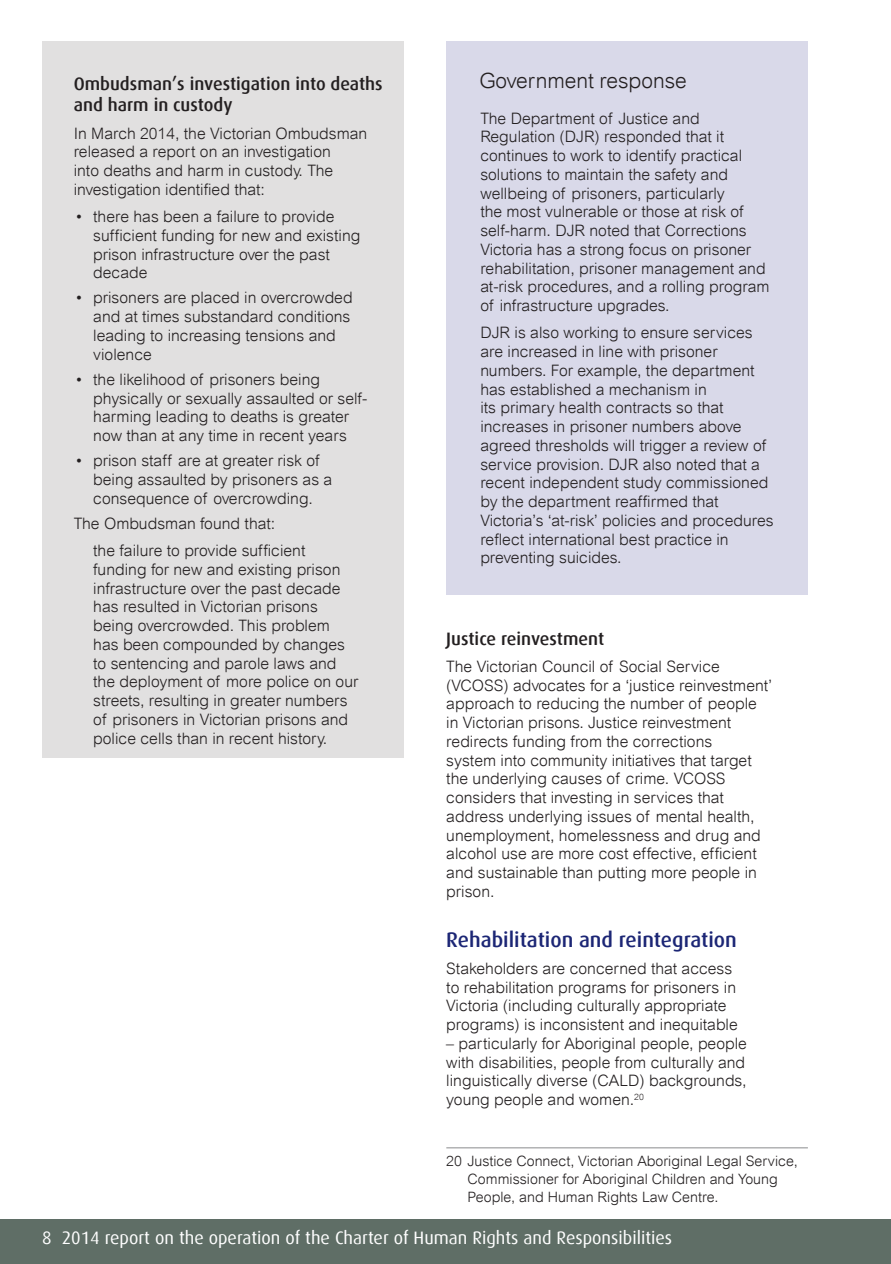
<style>
.page{position:relative;width:891px;height:1264px;background:#fff}
.page>*{position:absolute;margin:0;border:0;box-sizing:border-box;transform-origin:0 0}
.h1_-_dax_coloured{font:500 21px "Dax";color:#1c2675}
.case_study_head{font:300 21px "Arial";letter-spacing:-.005em;color:#231f20}
.t1{font:18px "Dax";color:#fff}
.h2_-_dax_black{font:500 18px/21px "Dax";color:#231f20}
.Bodytext{font:300 15.75px/18.8px "Arial";color:#231f20}
.Footnote{font:300 14.25px/18px "Arial";color:#231f20}
</style>
<div class="page">
<div style="left:0;top:1219px;width:891px;height:45px;background:#5f6e66"></div>
<div style="left:446px;top:41px;width:362px;height:553px;background:#d9d9e9"></div>
<div style="left:42px;top:41px;width:362px;height:716px;background:#e1e0e0"></div>
<hr style="left:446px;top:1147px;width:362px;height:1px;background:#8a8c8d">
<p class="h2_-_dax_black" style="left:74px;top:74px;width:310px">Ombudsman’s investigation into deaths and harm in custody</p>
<p class="Bodytext" style="left:74px;top:124px;width:295px">In March 2014, the Victorian Ombudsman released a report on an investigation<br>into deaths and harm in custody. The investigation identified that:</p>
<p class="Bodytext" style="left:93px;top:207px;width:269px;text-indent:-18px">• there has been a failure to provide sufficient funding for new and existing prison infrastructure over the past decade</p>
<p class="Bodytext" style="left:93px;top:288px;width:261px;text-indent:-18px">• prisoners are placed in overcrowded and at times substandard conditions leading to increasing tensions and violence</p>
<p class="Bodytext" style="left:93px;top:370px;width:275px;text-indent:-18px">• the likelihood of prisoners being physically or sexually assaulted or self&shy;harming leading to deaths is greater now than at any time in recent years</p>
<p class="Bodytext" style="left:93px;top:451px;width:241px;text-indent:-18px">• prison staff are at greater risk of being assaulted by prisoners as a consequence of overcrowding.</p>
<p class="Bodytext" style="left:74px;top:514px;width:203px">The Ombudsman found that:</p>
<p class="Bodytext" style="left:93px;top:541px;width:267px">the failure to provide sufficient funding for new and existing prison infrastructure over the past decade has resulted in Victorian prisons being overcrowded. This problem has been compounded by changes to sentencing and parole laws and the deployment of more police on our streets, resulting in greater numbers of prisoners in Victorian prisons and police cells than in recent history.</p>
<p class="case_study_head" style="left:479px;top:69px;width:209px">Government response</p>
<p class="Bodytext" style="left:480px;top:109px;width:291px">The Department of Justice and Regulation (DJR) responded that it continues to work to identify practical solutions to maintain the safety and wellbeing of prisoners, particularly<br>the most vulnerable or those at risk of self-harm. DJR noted that Corrections Victoria has a strong focus on prisoner rehabilitation, prisoner management and at-risk procedures, and a rolling program of infrastructure upgrades.</p>
<p class="Bodytext" style="left:480px;top:323px;width:295px">DJR is also working to ensure services are increased in line with prisoner numbers. For example, the department has established a mechanism in<br>its primary health contracts so that increases in prisoner numbers above agreed thresholds will trigger a review of service provision. DJR also noted that a recent independent study commissioned by the department reaffirmed that Victoria’s ‘at-risk’ policies and procedures reflect international best practice in preventing suicides.</p>
<p class="h2_-_dax_black" style="left:446px;top:628px;width:159px">Justice reinvestment</p>
<p class="Bodytext" style="left:446px;top:657px;width:327px">The Victorian Council of Social Service (VCOSS) advocates for a ‘justice reinvestment’ approach to reducing the number of people in Victorian prisons. Justice reinvestment redirects funding from the corrections<br>system into community initiatives that target the underlying causes of crime. VCOSS considers that investing in services that address underlying issues of mental health, unemployment, homelessness and drug and alcohol use are more cost effective, efficient and sustainable than putting more people in prison.</p>
<p class="h1_-_dax_coloured" style="left:446px;top:927px;width:292px">Rehabilitation and reintegration</p>
<p class="Bodytext" style="left:446px;top:959px;width:293px">Stakeholders are concerned that access to rehabilitation programs for prisoners in Victoria (including culturally appropriate programs) is inconsistent and inequitable</p>
<p class="Bodytext" style="left:446px;top:1034px;width:302px;text-align:justify">– particularly for Aboriginal people, people with disabilities, people from culturally and linguistically diverse (CALD) backgrounds, young people and women.<sup>20</sup></p>
<p class="Footnote" style="left:467px;top:1152px;width:332px;text-indent:-21px">20 Justice Connect, Victorian Aboriginal Legal Service,<br>Commissioner for Aboriginal Children and Young<br>People, and Human Rights Law Centre.</p>
<p class="t1" style="left:42px;top:1228px;width:631px">8 2014 report on the operation of the Charter of Human Rights and Responsibilities</p>
</div>
